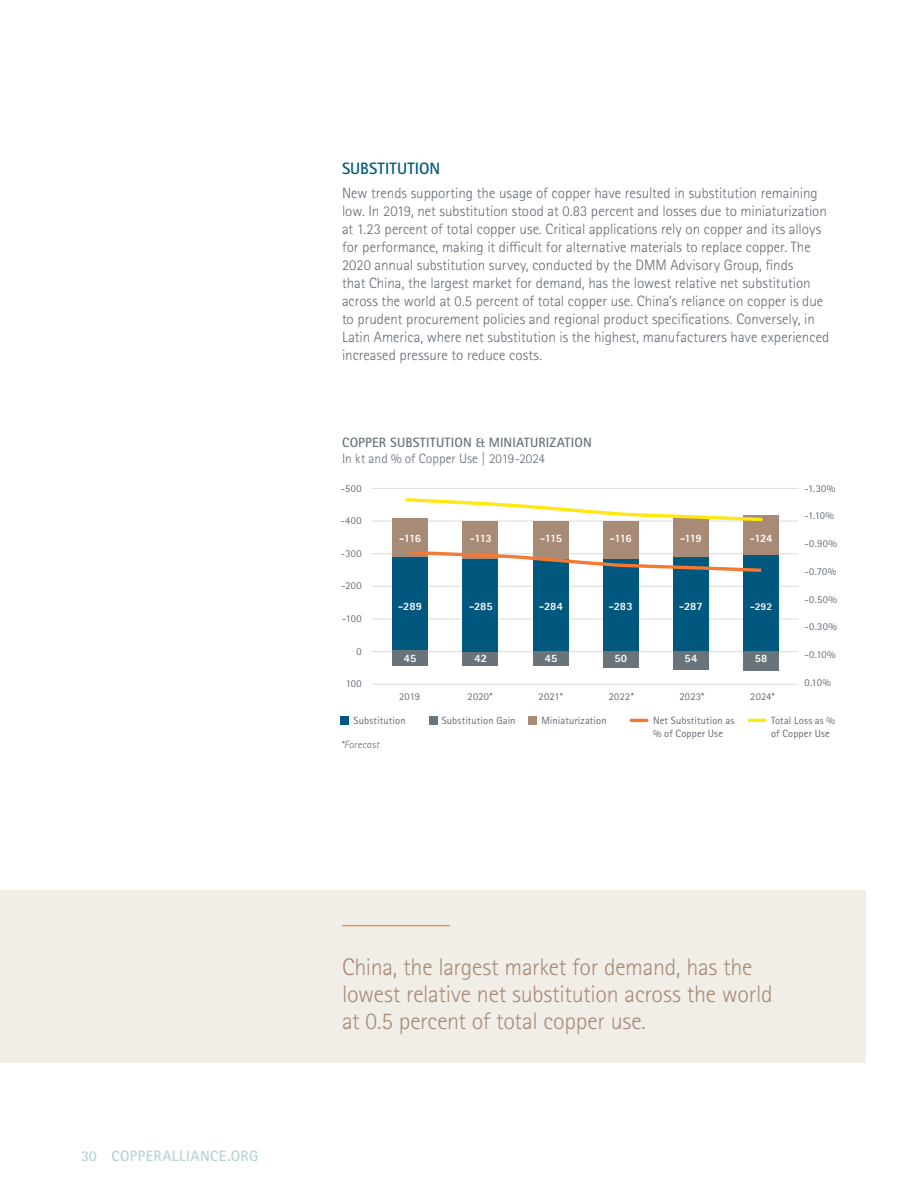
<style>
.page{position:relative;width:918px;height:1188px;background:#fff}
.page>*{position:absolute;margin:0;border:0;box-sizing:border-box;transform-origin:0 0}
.Basic_Body{font:300 24px/27px "Rotis Sans Serif Pro";letter-spacing:-.01em;color:#a88b76}
.Subhead_1{font:700 16.5px "Rotis Sans Serif Pro";letter-spacing:.01em;color:#00587e}
.Basic_Body-2{font:300 15px/18px "Rotis Sans Serif Pro";color:#626971}
.t1{font:700 15px "Rotis Sans Serif Pro";letter-spacing:.03em;color:#b7d4d2}
.Chart_Head{font:700 13.5px "Rotis Sans Serif Pro";letter-spacing:.01em;color:#69747a}
.Basic_Body-3{font:300 13.5px "Rotis Sans Serif Pro";letter-spacing:.005em;color:#626971}
.Basic_Body-4{font:800 11.25px "Rotis Sans Serif Pro";letter-spacing:-.005em;color:#fff}
.Basic_Body-5{font:10.5px/13.5px "Rotis Sans Serif Pro";letter-spacing:.015em;color:#626971}
.Basic_Body-6{font:italic 300 10.5px "Rotis Sans Serif Pro";letter-spacing:.02em;color:#626971}
.Basic_Body-7{font:800 10.5px "Rotis Sans Serif Pro";color:#fff}
</style>
<div class="page">
<hr style="left:372px;top:488px;width:426px;height:1px;background:#dbe0e4">
<hr style="left:372px;top:618px;width:426px;height:2px;background:#dbe0e4">
<hr style="left:372px;top:521px;width:426px;height:1px;background:#dbe0e4">
<hr style="left:372px;top:651px;width:426px;height:1px;background:#dbe0e4">
<hr style="left:372px;top:553px;width:426px;height:1px;background:#dbe0e4">
<hr style="left:372px;top:684px;width:426px;height:1px;background:#dbe0e4">
<hr style="left:372px;top:586px;width:426px;height:1px;background:#dbe0e4">
<div style="left:392px;top:518px;width:36px;height:42px;background:#a88b76"></div>
<div style="left:392px;top:639px;width:36px;height:27px;background:#69747a"></div>
<div style="left:392px;top:557px;width:36px;height:93px;background:#00587e"></div>
<div style="left:463px;top:521px;width:35px;height:39px;background:#a88b76"></div>
<div style="left:463px;top:639px;width:35px;height:27px;background:#69747a"></div>
<div style="left:463px;top:559px;width:35px;height:93px;background:#00587e"></div>
<div style="left:533px;top:521px;width:36px;height:39px;background:#a88b76"></div>
<div style="left:533px;top:639px;width:36px;height:27px;background:#69747a"></div>
<div style="left:533px;top:559px;width:36px;height:92px;background:#00587e"></div>
<div style="left:603px;top:521px;width:36px;height:39px;background:#a88b76"></div>
<div style="left:603px;top:639px;width:36px;height:29px;background:#69747a"></div>
<div style="left:603px;top:559px;width:36px;height:92px;background:#00587e"></div>
<div style="left:673px;top:517px;width:36px;height:43px;background:#a88b76"></div>
<div style="left:673px;top:639px;width:36px;height:31px;background:#69747a"></div>
<div style="left:673px;top:557px;width:36px;height:94px;background:#00587e"></div>
<div style="left:743px;top:515px;width:36px;height:45px;background:#a88b76"></div>
<div style="left:743px;top:639px;width:36px;height:32px;background:#69747a"></div>
<div style="left:743px;top:556px;width:36px;height:95px;background:#00587e"></div>
<svg style="left:405px;top:498px;width:358px;height:25px"></svg>
<svg style="left:409px;top:549px;width:356px;height:25px"></svg>
<div style="left:341px;top:716px;width:8px;height:8px;background:#00587e"></div>
<div style="left:429px;top:716px;width:8px;height:8px;background:#69747a"></div>
<div style="left:529px;top:716px;width:8px;height:8px;background:#a88b76"></div>
<hr style="left:631px;top:719px;width:16px;height:3px;background:#f47932">
<hr style="left:749px;top:719px;width:16px;height:3px;background:#ffe710">
<div style="left:0;top:890px;width:865px;height:172px;background:#f1eee8"></div>
<hr style="left:342px;top:925px;width:108px;height:1px;background:#f47932">
<p class="Subhead_1" style="left:342px;top:158px;width:100px">SUBSTITUTION</p>
<p class="Basic_Body-2" style="left:342px;top:185px;width:489px">New trends supporting the usage of copper have resulted in substitution remaining low. In 2019, net substitution stood at 0.83 percent and losses due to miniaturization at 1.23 percent of total copper use. Critical applications rely on copper and its alloys for performance, making it difficult for alternative materials to replace copper. The 2020 annual substitution survey, conducted by the DMM Advisory Group, finds<br>that China, the largest market for demand, has the lowest relative net substitution across the world at 0.5 percent of total copper use. China’s reliance on copper is due to prudent procurement policies and regional product specifications. Conversely, in Latin America, where net substitution is the highest, manufacturers have experienced increased pressure to reduce costs.</p>
<p class="Chart_Head" style="left:342px;top:434px;width:251px">COPPER SUBSTITUTION &amp; MINIATURIZATION</p>
<p class="Basic_Body-3" style="left:342px;top:451px;width:204px">In kt and % of Copper Use | 2019-2024</p>
<p class="Basic_Body-5" style="left:341px;top:481px;width:22px">-500</p>
<p class="Basic_Body-5" style="left:340px;top:514px;width:23px">-400</p>
<p class="Basic_Body-5" style="left:341px;top:547px;width:22px">-300</p>
<p class="Basic_Body-5" style="left:341px;top:579px;width:22px">-200</p>
<p class="Basic_Body-5" style="left:342px;top:612px;width:21px">-100</p>
<p class="Basic_Body-5" style="left:356px;top:644px;width:7px">0</p>
<p class="Basic_Body-5" style="left:346px;top:677px;width:17px">100</p>
<p class="Basic_Body-4" style="left:399px;top:531px;width:23px">-116</p>
<p class="Basic_Body-4" style="left:470px;top:531px;width:23px">-113</p>
<p class="Basic_Body-4" style="left:540px;top:531px;width:23px">-115</p>
<p class="Basic_Body-4" style="left:610px;top:531px;width:23px">-116</p>
<p class="Basic_Body-4" style="left:680px;top:531px;width:23px">-119</p>
<p class="Basic_Body-4" style="left:750px;top:531px;width:24px">-124</p>
<p class="Basic_Body-4" style="left:398px;top:599px;width:25px">-289</p>
<p class="Basic_Body-4" style="left:469px;top:599px;width:25px">-285</p>
<p class="Basic_Body-4" style="left:539px;top:599px;width:25px">-284</p>
<p class="Basic_Body-4" style="left:609px;top:599px;width:25px">-283</p>
<p class="Basic_Body-4" style="left:679px;top:599px;width:25px">-287</p>
<p class="Basic_Body-7" style="left:750px;top:599px;width:24px">-292</p>
<p class="Basic_Body-4" style="left:404px;top:651px;width:14px">45</p>
<p class="Basic_Body-4" style="left:475px;top:651px;width:14px">42</p>
<p class="Basic_Body-4" style="left:545px;top:651px;width:14px">45</p>
<p class="Basic_Body-4" style="left:614px;top:651px;width:14px">50</p>
<p class="Basic_Body-4" style="left:685px;top:651px;width:14px">54</p>
<p class="Basic_Body-4" style="left:755px;top:651px;width:14px">58</p>
<p class="Basic_Body-5" style="left:399px;top:690px;width:22px">2019</p>
<p class="Basic_Body-5" style="left:468px;top:690px;width:27px">2020*</p>
<p class="Basic_Body-5" style="left:539px;top:690px;width:26px">2021*</p>
<p class="Basic_Body-5" style="left:609px;top:690px;width:27px">2022*</p>
<p class="Basic_Body-5" style="left:679px;top:690px;width:27px">2023*</p>
<p class="Basic_Body-5" style="left:750px;top:690px;width:26px">2024*</p>
<p class="Basic_Body-5" style="left:804px;top:481px;width:33px">-1.30%</p>
<p class="Basic_Body-5" style="left:804px;top:509px;width:31px">-1.10%</p>
<p class="Basic_Body-5" style="left:804px;top:537px;width:34px">-0.90%</p>
<p class="Basic_Body-5" style="left:804px;top:565px;width:33px">-0.70%</p>
<p class="Basic_Body-5" style="left:804px;top:592px;width:34px">-0.50%</p>
<p class="Basic_Body-5" style="left:804px;top:620px;width:34px">-0.30%</p>
<p class="Basic_Body-5" style="left:804px;top:648px;width:33px">-0.10%</p>
<p class="Basic_Body-5" style="left:804px;top:676px;width:28px">0.10%</p>
<p class="Basic_Body-5" style="left:354px;top:714px;width:53px">Substitution</p>
<p class="Basic_Body-5" style="left:442px;top:714px;width:75px">Substitution Gain</p>
<p class="Basic_Body-5" style="left:542px;top:714px;width:67px">Miniaturization</p>
<p class="Basic_Body-5" style="left:653px;top:714px;width:83px">Net Substitution as % of Copper Use</p>
<p class="Basic_Body-5" style="left:771px;top:714px;width:65px">Total Loss as % of Copper Use</p>
<p class="Basic_Body-6" style="left:341px;top:739px;width:40px">*Forecast</p>
<p class="t1" style="left:81px;top:1147px;width:179px">30 COPPERALLIANCE.ORG</p>
<p class="Basic_Body" style="left:342px;top:953px;width:432px">China, the largest market for demand, has the lowest relative net substitution across the world at 0.5 percent of total copper use.</p>
</div>
